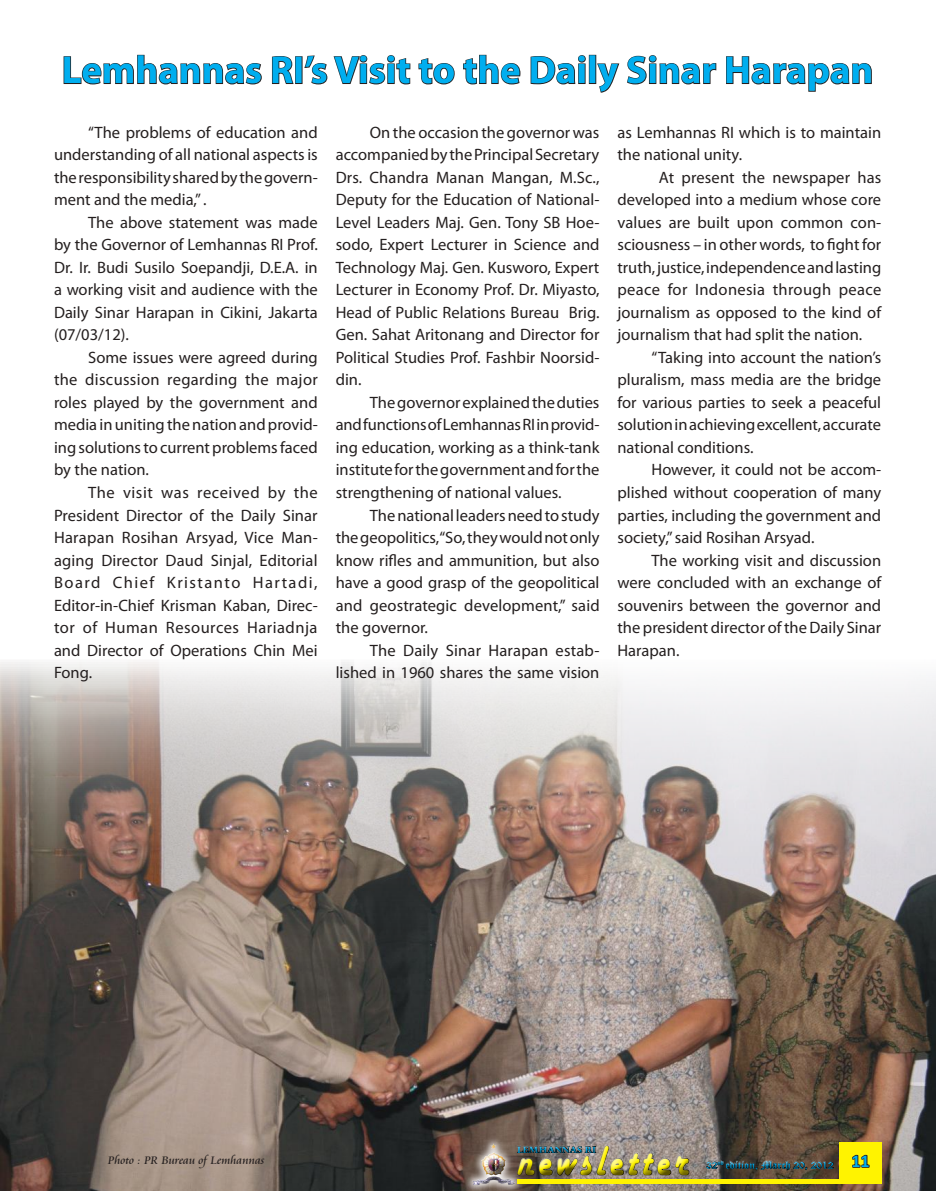
<style>
.page{position:relative;width:936px;height:1191px;background:#fff}
.page>*{position:absolute;margin:0;border:0;box-sizing:border-box;transform-origin:0 0}
.t1{font:43.2px "Harlow Solid";letter-spacing:.13em;color:#fff300;scale:.78 1}
.t2{font:700 39px "Myriad Pro";color:#00aeef}
.t3{font:16.5px/22.5px "Myriad Pro";color:#241f1f;text-align:justify}
.t4{font:12px "Cataneo BT";color:#241f1f}
.t5{font:10.65px "Old English Text";color:#00aeef;scale:1.06 1}
.t6{font:700 10.65px "Perpetua";color:#00aeef;scale:1.06 1}
.s1{font-family:"Calibri";font-weight:700;font-size:18px}
</style>
<div class="page">
<img style="left:0;top:662px;width:935px;height:529px">
<div style="left:504px;top:1134px;width:233px;height:57px;background:#241f1f;opacity:.75"></div>
<svg style="left:556px;top:1134px;width:134px;height:57px;background:#90867d"></svg>
<div style="left:512px;top:1140px;width:98px;height:20px;background:#241f1f;opacity:.75"></div>
<div style="left:689px;top:1155px;width:162px;height:20px;background:#241f1f;opacity:.75"></div>
<svg style="left:461px;top:1133px;width:95px;height:58px;background:#60544a"></svg>
<div style="left:469px;top:1140px;width:48px;height:47px;background:#241f1f;opacity:.75"></div>
<div style="left:839px;top:1142px;width:42px;height:37px;background:#fff300"></div>
<svg style="left:852px;top:1154px;width:18px;height:14px"></svg>
<hr style="left:517px;top:1179px;width:364px;height:4px;background:#fff300">
<svg style="left:63px;top:54px;width:199px;height:31px"></svg>
<svg style="left:272px;top:56px;width:22px;height:28px"></svg>
<div style="left:295px;top:56px;width:7px;height:28px;border:2px solid #241f1f"></div>
<svg style="left:304px;top:55px;width:107px;height:30px"></svg>
<svg style="left:418px;top:58px;width:37px;height:27px"></svg>
<svg style="left:463px;top:54px;width:58px;height:31px"></svg>
<svg style="left:530px;top:55px;width:56px;height:30px"></svg>
<div style="left:589px;top:55px;width:7px;height:29px;border:2px solid #241f1f"></div>
<svg style="left:596px;top:54px;width:121px;height:39px"></svg>
<svg style="left:726px;top:56px;width:146px;height:36px"></svg>
<h2 class="t2" style="left:62px;top:45px;width:813px">Lemhannas RI’s Visit to the Daily Sinar Harapan</h2>
<p class="t3" style="left:54px;top:121px;width:265px;text-indent:34px">“The problems of education and understanding of all national aspects is the responsibility shared by the govern&shy;ment and the media,” .</p>
<p class="t3" style="left:54px;top:211px;width:265px;text-indent:34px">The above statement was made by the Governor of Lemhannas RI Prof.<br>Dr. Ir. Budi Susilo Soepandji, D.E.A. in a working visit and audience with the Daily Sinar Harapan in Cikini, Jakarta (07/03/12).</p>
<p class="t3" style="left:54px;top:346px;width:265px;text-indent:34px">Some issues were agreed during the discussion regarding the major roles played by the government and media in uniting the nation and provid&shy;ing solutions to current problems faced by the nation.</p>
<p class="t3" style="left:54px;top:481px;width:265px;text-indent:34px">The visit was received by the President Director of the Daily Sinar Harapan Rosihan Arsyad, Vice Man&shy;aging Director Daud Sinjal, Editorial Board Chief Kristanto Hartadi, Editor-in-Chief Krisman Kaban, Direc&shy;tor of Human Resources Hariadnja and Director of Operations Chin Mei Fong.</p>
<p class="t3" style="left:336px;top:121px;width:265px;text-indent:34px">On the occasion the governor was accompanied by the Principal Secretary Drs. Chandra Manan Mangan, M.Sc., Deputy for the Education of National-Level Leaders Maj. Gen. Tony SB Hoe&shy;sodo, Expert Lecturer in Science and Technology Maj. Gen. Kusworo, Expert Lecturer in Economy Prof. Dr. Miyasto, Head of Public Relations Bureau Brig.<br>Gen. Sahat Aritonang and Director for Political Studies Prof. Fashbir Noorsid&shy;din.</p>
<p class="t3" style="left:336px;top:391px;width:265px;text-indent:34px">The governor explained the duties and functions of Lemhannas RI in provid&shy;ing education, working as a think-tank institute for the government and for the strengthening of national values.</p>
<p class="t3" style="left:336px;top:503px;width:265px;text-indent:34px">The national leaders need to study the geopolitics, “So, they would not only know rifles and ammunition, but also have a good grasp of the geopolitical and geostrategic development,” said the governor.</p>
<p class="t3" style="left:336px;top:638px;width:265px;text-align:right">The Daily Sinar Harapan estab&shy;lished in 1960 shares the same vision</p>
<p class="t3" style="left:617px;top:121px;width:265px">as Lemhannas RI which is to maintain the national unity.</p>
<p class="t3" style="left:617px;top:166px;width:265px;text-indent:41px">At present the newspaper has developed into a medium whose core values are built upon common con&shy;sciousness – in other words, to fight for truth, justice, independence and lasting peace for Indonesia through peace journalism as opposed to the kind of journalism that had split the nation.</p>
<p class="t3" style="left:617px;top:346px;width:265px;text-indent:34px">“Taking into account the nation’s pluralism, mass media are the bridge for various parties to seek a peaceful solution in achieving excellent, accurate national conditions.</p>
<p class="t3" style="left:617px;top:458px;width:265px;text-indent:34px">However, it could not be accom&shy;plished without cooperation of many parties, including the government and society,” said Rosihan Arsyad.</p>
<p class="t3" style="left:617px;top:548px;width:265px;text-indent:34px">The working visit and discussion were concluded with an exchange of souvenirs between the governor and the president director of the Daily Sinar Harapan.</p>
<p class="t4" style="left:108px;top:1153px;width:158px">Photo : PR Bureau ofLemhannas</p>
<h1 class="t1" style="left:516px;top:1137px;width:221px">newsletter</h1>
<p class="t6" style="left:517px;top:1142px;width:76px">LEMHANNAS RI</p>
<p class="t5" style="left:706px;top:1157px;width:156px">32<sup>nd</sup> edition, March 20, 2012 <span class="s1">11</span></p>
</div>
